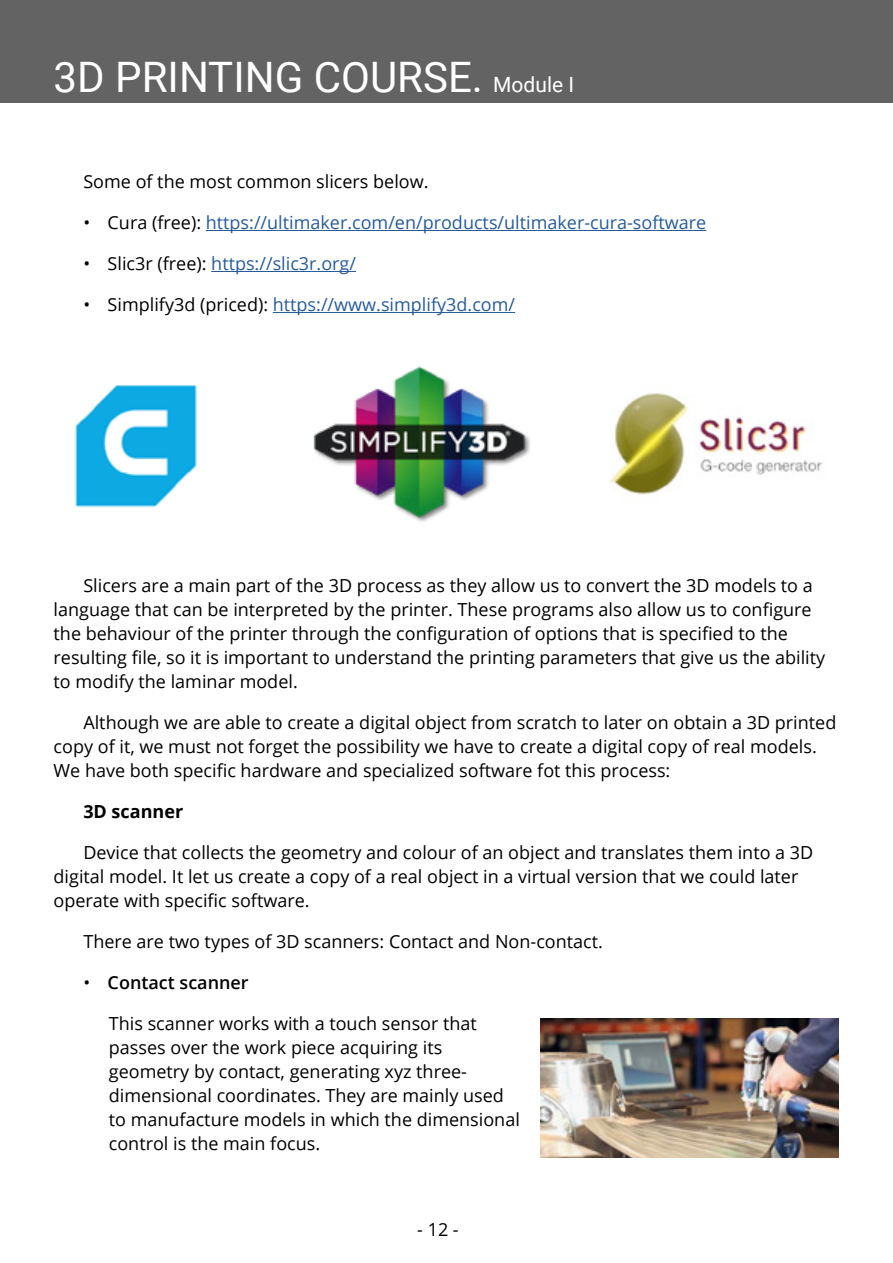
<style>
.page{position:relative;width:893px;height:1263px;background:#fff}
.page>*{position:absolute;margin:0;border:0;box-sizing:border-box;transform-origin:0 0}
.t1{font:42px "Roboto";color:#fff}
.t2{font:18px/24px "Open Sans";color:#000}
.t3{font:18px "Open Sans";color:#275b9b}
.t4{font:600 18px "Open Sans";color:#000}
.t5{font:700 18px "Open Sans";color:#000}
.s1{font-size:21px}
.s2{color:#000}
.s3{font-weight:400}
</style>
<div class="page">
<div style="left:0;top:0;width:893px;height:103px;background:#646363"></div>
<hr style="left:206px;top:230px;width:500px;height:1px;background:#275b9b">
<hr style="left:211px;top:271px;width:145px;height:1px;background:#275b9b">
<hr style="left:273px;top:312px;width:242px;height:1px;background:#275b9b">
<img style="left:313px;top:366px;width:217px;height:156px">
<img style="left:609px;top:393px;width:213px;height:102px">
<img style="left:75px;top:385px;width:122px;height:123px">
<img style="left:540px;top:1018px;width:299px;height:139px">
<h1 class="t1" style="left:54px;top:48px;width:522px">3D PRINTING COURSE. <span class="s1">Module I</span></h1>
<p class="t2" style="left:83px;top:169px;width:347px">Some of the most common slicers below.</p>
<p class="t3" style="left:83px;top:210px;width:624px"><span class="s2">• Cura (free):</span> https://ultimaker.com/en/products/ultimaker-cura-software</p>
<p class="t3" style="left:83px;top:251px;width:274px"><span class="s2">• Slic3r (free):</span> https://slic3r.org/</p>
<p class="t3" style="left:83px;top:292px;width:433px"><span class="s2">• Simplify3d (priced):</span> https://www.simplify3d.com/</p>
<p class="t2" style="left:54px;top:573px;width:773px;text-indent:30px">Slicers are a main part of the 3D process as they allow us to convert the 3D models to a language that can be interpreted by the printer. These programs also allow us to configure the behaviour of the printer through the configuration of options that is specified to the resulting file, so it is important to understand the printing parameters that give us the ability to modify the laminar model.</p>
<p class="t2" style="left:54px;top:710px;width:784px;text-indent:30px">Although we are able to create a digital object from scratch to later on obtain a 3D printed copy of it, we must not forget the possibility we have to create a digital copy of real models.<br>We have both specific hardware and specialized software fot this process:</p>
<p class="t5" style="left:83px;top:799px;width:101px">3D scanner</p>
<p class="t2" style="left:54px;top:840px;width:761px;text-indent:30px">Device that collects the geometry and colour of an object and translates them into a 3D digital model. It let us create a copy of a real object in a virtual version that we could later operate with specific software.</p>
<p class="t2" style="left:83px;top:929px;width:521px">There are two types of 3D scanners: Contact and Non-contact.</p>
<p class="t4" style="left:83px;top:970px;width:167px"><span class="s3">•</span> Contact scanner</p>
<p class="t2" style="left:109px;top:1011px;width:413px">This scanner works with a touch sensor that passes over the work piece acquiring its geometry by contact, generating xyz three&shy;dimensional coordinates. They are mainly used to manufacture models in which the dimensional control is the main focus.</p>
<p class="t2" style="left:417px;top:1217px;width:43px">- 12 -</p>
</div>
